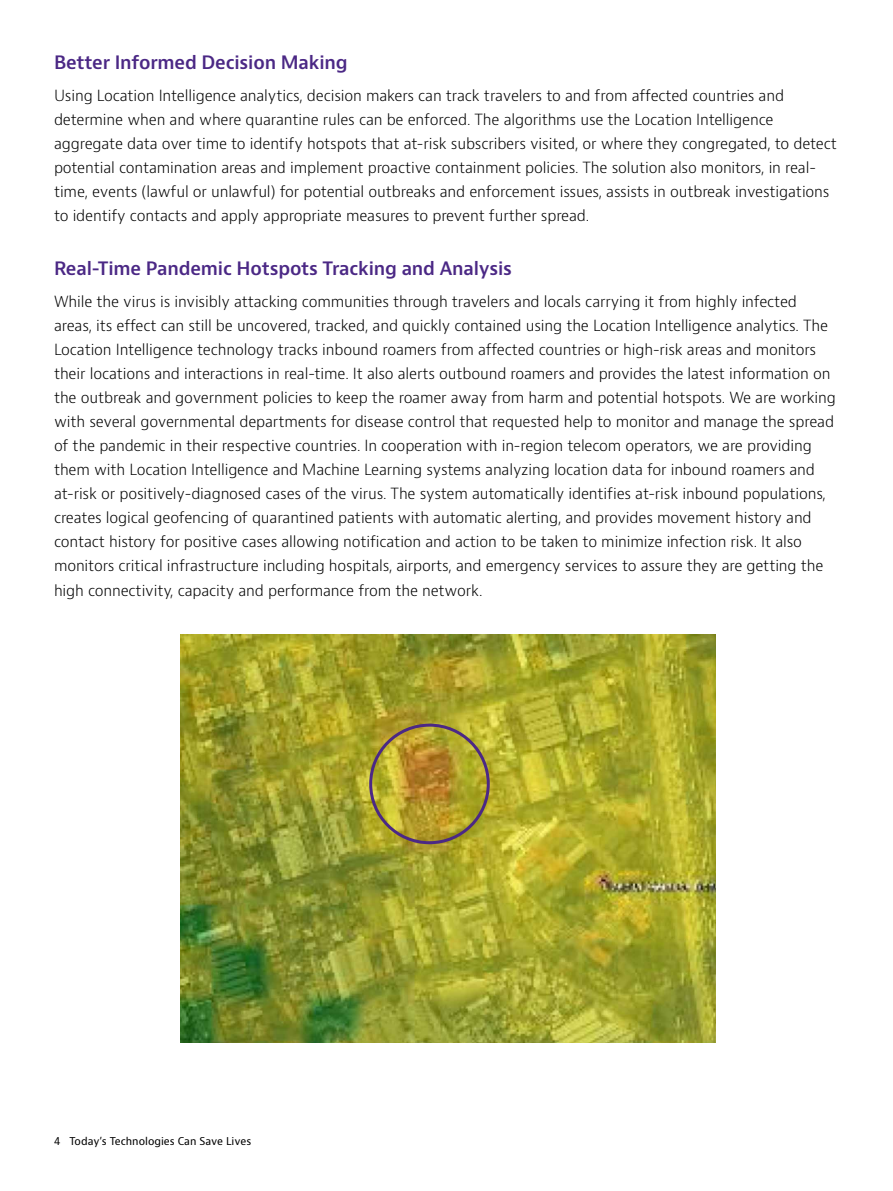
<style>
.page{position:relative;width:893px;height:1191px;background:#fff}
.page>*{position:absolute;margin:0;border:0;box-sizing:border-box;transform-origin:0 0}
.t1{font:600 18px "Bernino Sans";letter-spacing:-.01em;color:#4b2885}
.t2{font:300 15px/24px "Bernino Sans";letter-spacing:-.01em;color:#000}
.t3{font:10.5px "Bernino Sans";color:#000}
</style>
<div class="page">
<img style="left:180px;top:634px;width:536px;height:408px">
<div style="left:369px;top:723px;width:121px;height:121px;border:3px solid #4b2885;border-radius:50%"></div>
<p class="t1" style="left:54px;top:50px;width:295px">Better Informed Decision Making</p>
<p class="t2" style="left:54px;top:84px;width:785px">Using Location Intelligence analytics, decision makers can track travelers to and from affected countries and determine when and where quarantine rules can be enforced. The algorithms use the Location Intelligence aggregate data over time to identify hotspots that at-risk subscribers visited, or where they congregated, to detect potential contamination areas and implement proactive containment policies. The solution also monitors, in real&shy;time, events (lawful or unlawful) for potential outbreaks and enforcement issues, assists in outbreak investigations to identify contacts and apply appropriate measures to prevent further spread.</p>
<p class="t1" style="left:54px;top:257px;width:460px">Real-Time Pandemic Hotspots Tracking and Analysis</p>
<p class="t2" style="left:54px;top:290px;width:783px">While the virus is invisibly attacking communities through travelers and locals carrying it from highly infected areas, its effect can still be uncovered, tracked, and quickly contained using the Location Intelligence analytics. The Location Intelligence technology tracks inbound roamers from affected countries or high-risk areas and monitors their locations and interactions in real-time. It also alerts outbound roamers and provides the latest information on the outbreak and government policies to keep the roamer away from harm and potential hotspots. We are working with several governmental departments for disease control that requested help to monitor and manage the spread of the pandemic in their respective countries. In cooperation with in-region telecom operators, we are providing them with Location Intelligence and Machine Learning systems analyzing location data for inbound roamers and at-risk or positively-diagnosed cases of the virus. The system automatically identifies at-risk inbound populations, creates logical geofencing of quarantined patients with automatic alerting, and provides movement history and contact history for positive cases allowing notification and action to be taken to minimize infection risk. It also monitors critical infrastructure including hospitals, airports, and emergency services to assure they are getting the high connectivity, capacity and performance from the network.</p>
<p class="t3" style="left:54px;top:1134px;width:199px">4 Today’s Technologies Can Save Lives</p>
</div>
